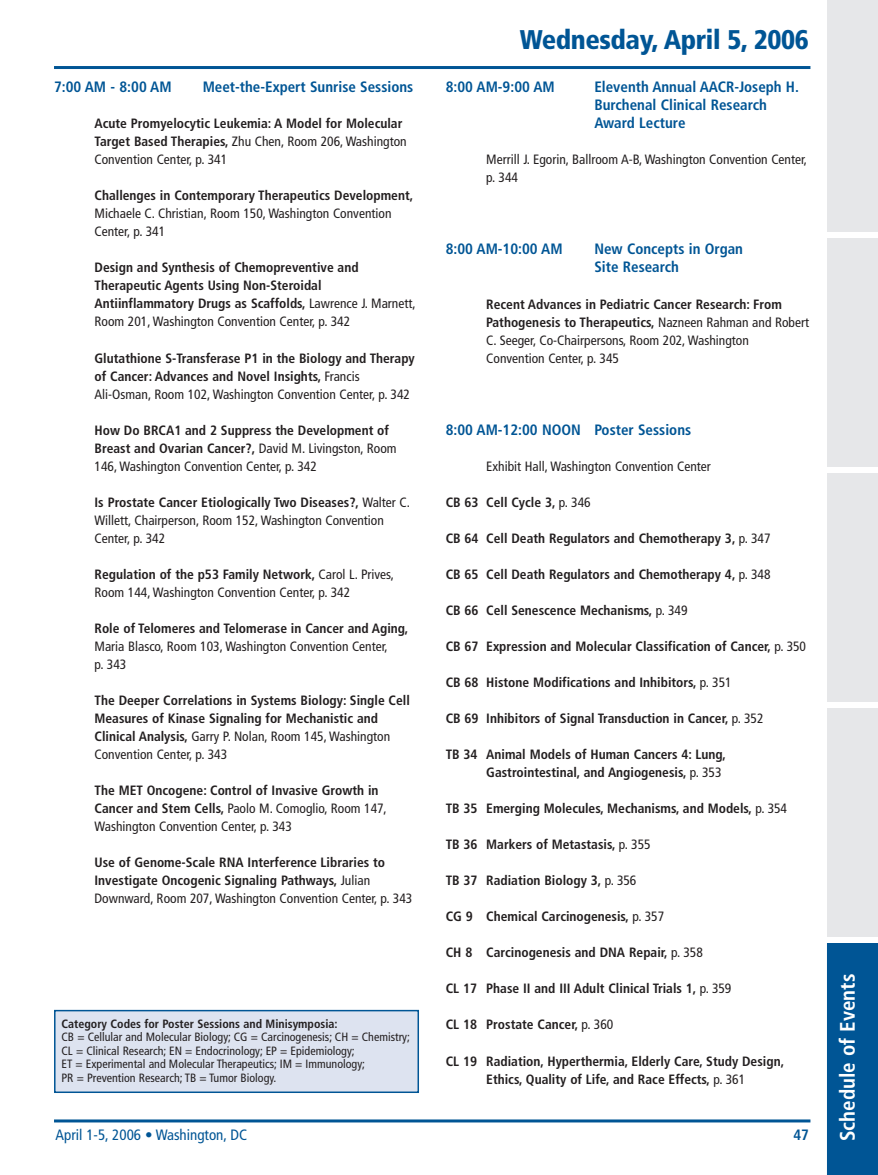
<style>
.page{position:relative;width:878px;height:1175px;background:#fff}
.page>*{position:absolute;margin:0;border:0;box-sizing:border-box;transform-origin:0 0}
.t1{font:900 condensed 27px "Frutiger";letter-spacing:-.015em;color:#005595}
.t2{font:700 condensed 21px "Frutiger";color:#fff}
.t3{font:700 condensed 15px/18px "Frutiger";color:#005595}
.t4{font:condensed 15px "Frutiger";color:#005595}
.t5{font:700 condensed 13.5px/18px "Frutiger";color:#231f20}
.t6{font:condensed 13.5px/18px "Frutiger";color:#231f20}
.t7{font:condensed 12px/13.5px "Frutiger";color:#231f20}
.t8{font:700 condensed 12px "Frutiger";color:#231f20}
.s1{font-weight:400}
.s2{font-weight:700}
</style>
<div class="page">
<svg style="left:827px;top:0;width:51px;height:1174px;background:#b9cad8"></svg>
<hr style="left:54px;top:66px;width:756px;height:3px;background:#005595">
<hr style="left:54px;top:1119px;width:756px;height:3px;background:#005595">
<div style="left:55px;top:1010px;width:363px;height:82px;background:#dde3f0"></div>
<div style="left:54px;top:1009px;width:365px;height:84px;border:2px solid #005595"></div>
<p class="t3" style="left:54px;top:79px;width:119px">7:00 AM - 8:00 AM</p>
<p class="t3" style="left:203px;top:79px;width:212px">Meet-the-Expert Sunrise Sessions</p>
<p class="t5" style="left:94px;top:116px;width:314px">Acute Promyelocytic Leukemia: A Model for Molecular<br>Target Based Therapies, <span class="s1">Zhu Chen, Room 206, Washington<br>Convention Center, p. 341</span></p>
<p class="t5" style="left:94px;top:188px;width:320px">Challenges in Contemporary Therapeutics Development,</p>
<p class="t6" style="left:94px;top:206px;width:298px">Michaele C. Christian, Room 150, Washington Convention<br>Center, p. 341</p>
<p class="t5" style="left:94px;top:260px;width:322px">Design and Synthesis of Chemopreventive and Therapeutic Agents Using Non-Steroidal Antiinflammatory Drugs as Scaffolds, <span class="s1">Lawrence J. Marnett, Room 201, Washington Convention Center, p. 342</span></p>
<p class="t5" style="left:94px;top:350px;width:322px">Glutathione S-Transferase P1 in the Biology and Therapy of Cancer: Advances and Novel Insights, <span class="s1">Francis<br>Ali-Osman, Room 102, Washington Convention Center, p. 342</span></p>
<p class="t5" style="left:94px;top:422px;width:303px">How Do BRCA1 and 2 Suppress the Development of<br>Breast and Ovarian Cancer?, <span class="s1">David M. Livingston, Room<br>146, Washington Convention Center, p. 342</span></p>
<p class="t6" style="left:94px;top:494px;width:317px"><span class="s2">Is Prostate Cancer Etiologically Two Diseases?,</span> Walter C.<br>Willett, Chairperson, Room 152, Washington Convention<br>Center, p. 342</p>
<p class="t6" style="left:94px;top:566px;width:301px"><span class="s2">Regulation of the p53 Family Network,</span> Carol L. Prives,<br>Room 144, Washington Convention Center, p. 342</p>
<p class="t5" style="left:94px;top:620px;width:315px">Role of Telomeres and Telomerase in Cancer and Aging,</p>
<p class="t6" style="left:94px;top:638px;width:295px">Maria Blasco, Room 103, Washington Convention Center, p. 343</p>
<p class="t5" style="left:94px;top:692px;width:317px">The Deeper Correlations in Systems Biology: Single Cell Measures of Kinase Signaling for Mechanistic and Clinical Analysis, <span class="s1">Garry P. Nolan, Room 145, Washington Convention Center, p. 343</span></p>
<p class="t5" style="left:94px;top:782px;width:294px">The MET Oncogene: Control of Invasive Growth in<br>Cancer and Stem Cells, <span class="s1">Paolo M. Comoglio, Room 147,<br>Washington Convention Center, p. 343</span></p>
<p class="t5" style="left:94px;top:854px;width:319px">Use of Genome-Scale RNA Interference Libraries to<br>Investigate Oncogenic Signaling Pathways, <span class="s1">Julian<br>Downward, Room 207, Washington Convention Center, p. 343</span></p>
<p class="t8" style="left:62px;top:1018px;width:277px">Category Codes for Poster Sessions and Minisymposia:</p>
<p class="t7" style="left:61px;top:1031px;width:350px">CB = Cellular and Molecular Biology; CG = Carcinogenesis; CH = Chemistry; CL = Clinical Research; EN = Endocrinology; EP = Epidemiology;<br>ET = Experimental and Molecular Therapeutics; IM = Immunology;<br>PR = Prevention Research; TB = Tumor Biology.</p>
<h1 class="t1" style="left:519px;top:29px;width:290px">Wednesday, April 5, 2006</h1>
<p class="t3" style="left:446px;top:79px;width:111px">8:00 AM-9:00 AM</p>
<p class="t3" style="left:594px;top:79px;width:206px">Eleventh Annual AACR-Joseph H.<br>Burchenal Clinical Research<br>Award Lecture</p>
<p class="t6" style="left:486px;top:152px;width:322px">Merrill J. Egorin, Ballroom A-B, Washington Convention Center, p. 344</p>
<p class="t3" style="left:446px;top:241px;width:118px">8:00 AM-10:00 AM</p>
<p class="t3" style="left:594px;top:241px;width:150px">New Concepts in Organ<br>Site Research</p>
<p class="t6" style="left:486px;top:296px;width:324px"><span class="s2">Recent Advances in Pediatric Cancer Research: From Pathogenesis to Therapeutics,</span> Nazneen Rahman and Robert C. Seeger, Co-Chairpersons, Room 202, Washington Convention Center, p. 345</p>
<p class="t3" style="left:446px;top:421px;width:247px">8:00 AM-12:00 NOON Poster Sessions</p>
<p class="t6" style="left:486px;top:458px;width:226px">Exhibit Hall, Washington Convention Center</p>
<p class="t5" style="left:446px;top:494px;width:146px">CB 63 Cell Cycle 3, <span class="s1">p. 346</span></p>
<p class="t5" style="left:446px;top:530px;width:326px">CB 64 Cell Death Regulators and Chemotherapy 3, <span class="s1">p. 347</span></p>
<p class="t5" style="left:446px;top:566px;width:326px">CB 65 Cell Death Regulators and Chemotherapy 4, <span class="s1">p. 348</span></p>
<p class="t5" style="left:446px;top:602px;width:243px">CB 66 Cell Senescence Mechanisms, <span class="s1">p. 349</span></p>
<p class="t5" style="left:446px;top:638px;width:362px">CB 67 Expression and Molecular Classification of Cancer, <span class="s1">p. 350</span></p>
<p class="t5" style="left:446px;top:674px;width:287px">CB 68 Histone Modifications and Inhibitors, <span class="s1">p. 351</span></p>
<p class="t5" style="left:446px;top:710px;width:319px">CB 69 Inhibitors of Signal Transduction in Cancer, <span class="s1">p. 352</span></p>
<p class="t5" style="left:486px;top:746px;width:241px;text-indent:-40px">TB 34 Animal Models of Human Cancers 4: Lung,<br>Gastrointestinal, and Angiogenesis, <span class="s1">p. 353</span></p>
<p class="t5" style="left:446px;top:800px;width:343px">TB 35 Emerging Molecules, Mechanisms, and Models, <span class="s1">p. 354</span></p>
<p class="t5" style="left:446px;top:836px;width:206px">TB 36 Markers of Metastasis, <span class="s1">p. 355</span></p>
<p class="t5" style="left:446px;top:872px;width:192px">TB 37 Radiation Biology 3, <span class="s1">p. 356</span></p>
<p class="t5" style="left:446px;top:908px;width:220px">CG 9 Chemical Carcinogenesis, <span class="s1">p. 357</span></p>
<p class="t5" style="left:446px;top:944px;width:258px">CH 8 Carcinogenesis and DNA Repair, <span class="s1">p. 358</span></p>
<p class="t5" style="left:446px;top:980px;width:287px">CL 17 Phase II and III Adult Clinical Trials 1, <span class="s1">p. 359</span></p>
<p class="t5" style="left:446px;top:1016px;width:169px">CL 18 Prostate Cancer, <span class="s1">p. 360</span></p>
<p class="t5" style="left:446px;top:1052px;width:340px;text-align:center">CL 19 Radiation, Hyperthermia, Elderly Care, Study Design,<br>Ethics, Quality of Life, and Race Effects, <span class="s1">p. 361</span></p>
<p class="t4" style="left:56px;top:1129px;width:193px">April 1-5, 2006 • Washington, DC</p>
<p class="t3" style="left:793px;top:1127px;width:17px">47</p>
<h2 class="t2" style="left:838px;top:1141px;width:169px;rotate:-90deg">Schedule of Events</h2>
</div>
